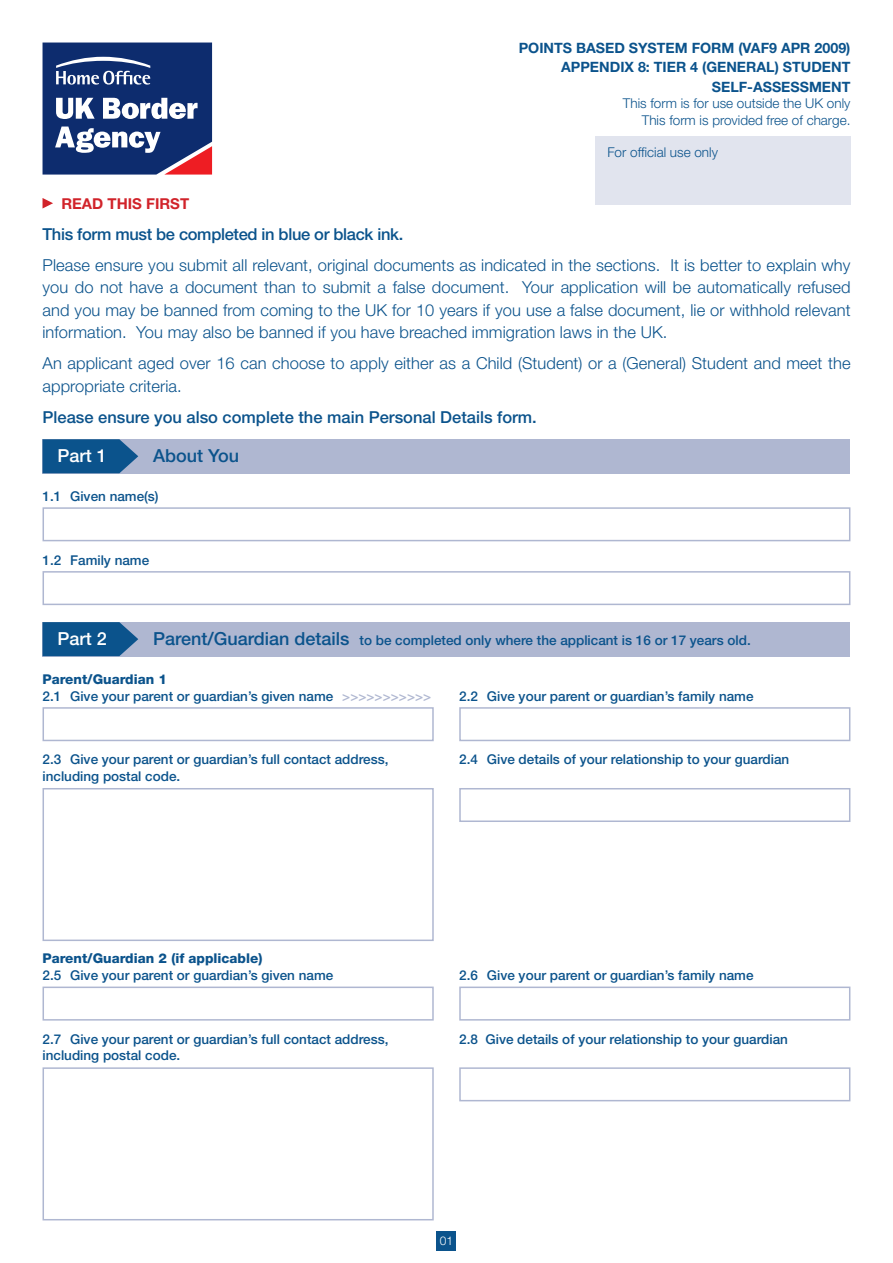
<style>
.page{position:relative;width:893px;height:1263px;background:#fff}
.page>*{position:absolute;margin:0;border:0;box-sizing:border-box;transform-origin:0 0}
.t1{font:500 18px "Helvetica Neue";color:#fff}
.t2{font:500 18px "Helvetica Neue";color:#0b538c}
.t3{font:300 16.5px/22.5px "Helvetica Neue";letter-spacing:.005em;color:#0b538c;text-align:justify}
.t4{font:500 16.5px "Helvetica Neue";color:#0b538c}
.t5{font:500 16.5px "Helvetica Neue";letter-spacing:-.02em;color:#0b538c}
.t6{font:700 15px "Helvetica Neue";color:#d1232a}
.t7{font:700 14.25px "Helvetica Neue LT Std";color:#0b538c}
.t8{font:500 13.5px/16.2px "Helvetica Neue";color:#0b538c}
.t9{font:300 13.5px "Helvetica Neue";color:#0b538c}
.t10{font:800 13.5px "Helvetica Neue";color:#0b538c}
.t11{font:300 12px "Helvetica Neue";color:#fff}
.s1{font-size:18px}
.s2{color:#afb7d1}
</style>
<div class="page">
<div style="left:437px;top:1231px;width:19px;height:20px;background:#0b538c"></div>
<div style="left:595px;top:136px;width:255px;height:68px;background:#e1e4ee"></div>
<svg style="left:43px;top:43px;width:169px;height:132px"></svg>
<svg style="left:43px;top:198px;width:10px;height:10px"></svg>
<svg style="left:42px;top:507px;width:809px;height:35px"></svg>
<svg style="left:42px;top:571px;width:809px;height:35px"></svg>
<div style="left:43px;top:439px;width:807px;height:34px;background:#afb7d1"></div>
<svg style="left:43px;top:439px;width:95px;height:34px"></svg>
<svg style="left:459px;top:986px;width:392px;height:35px"></svg>
<svg style="left:42px;top:986px;width:392px;height:35px"></svg>
<svg style="left:42px;top:788px;width:392px;height:153px"></svg>
<svg style="left:42px;top:707px;width:392px;height:35px"></svg>
<svg style="left:459px;top:707px;width:392px;height:35px"></svg>
<svg style="left:459px;top:788px;width:392px;height:34px"></svg>
<div style="left:43px;top:622px;width:807px;height:34px;background:#afb7d1"></div>
<svg style="left:43px;top:622px;width:95px;height:34px"></svg>
<svg style="left:42px;top:1067px;width:392px;height:154px"></svg>
<svg style="left:459px;top:1067px;width:392px;height:35px"></svg>
<p class="t7" style="left:519px;top:39px;width:333px">POINTS BASED SYSTEM FORM (VAF9 APR 2009)</p>
<p class="t7" style="left:561px;top:58px;width:291px">APPENDIX 8: TIER 4 (GENERAL) STUDENT</p>
<p class="t7" style="left:712px;top:78px;width:140px">SELF-ASSESSMENT</p>
<p class="t9" style="left:623px;top:95px;width:229px">This form is for use outside the UK only</p>
<p class="t9" style="left:642px;top:112px;width:210px">This form is provided free of charge.</p>
<p class="t9" style="left:607px;top:144px;width:112px">For official use only</p>
<p class="t6" style="left:61px;top:194px;width:129px">READ THIS FIRST</p>
<p class="t5" style="left:43px;top:224px;width:362px">This form must be completed in blue or black ink.</p>
<p class="t3" style="left:43px;top:253px;width:810px">Please ensure you submit all relevant, original documents as indicated in the sections. It is better to explain why you do not have a document than to submit a false document. Your application will be automatically refused and you may be banned from coming to the UK for 10 years if you use a false document, lie or withhold relevant information. You may also be banned if you have breached immigration laws in the UK.</p>
<p class="t3" style="left:43px;top:352px;width:809px">An applicant aged over 16 can choose to apply either as a Child (Student) or a (General) Student and meet the appropriate criteria.</p>
<p class="t4" style="left:43px;top:407px;width:496px">Please ensure you also complete the main Personal Details form.</p>
<p class="t1" style="left:57px;top:445px;width:51px">Part 1</p>
<p class="t2" style="left:153px;top:445px;width:88px">About You</p>
<p class="t8" style="left:43px;top:488px;width:118px">1.1 Given name(s)</p>
<p class="t8" style="left:43px;top:552px;width:108px">1.2 Family name</p>
<p class="t1" style="left:57px;top:628px;width:51px">Part 2</p>
<p class="t8" style="left:153px;top:632px;width:599px"><span class="s1">Parent/Guardian details</span> to be completed only where the applicant is 16 or 17 years old.</p>
<p class="t10" style="left:43px;top:671px;width:126px">Parent/Guardian 1</p>
<p class="t8" style="left:43px;top:688px;width:390px">2.1 Give your parent or guardian’s given name <span class="s2">&gt;&gt;&gt;&gt;&gt;&gt;&gt;&gt;&gt;&gt;&gt;</span></p>
<p class="t8" style="left:459px;top:688px;width:296px">2.2 Give your parent or guardian’s family name</p>
<p class="t8" style="left:43px;top:751px;width:348px">2.3 Give your parent or guardian’s full contact address,</p>
<p class="t8" style="left:459px;top:751px;width:332px">2.4 Give details of your relationship to your guardian</p>
<p class="t8" style="left:43px;top:768px;width:139px">including postal code.</p>
<p class="t10" style="left:43px;top:950px;width:221px">Parent/Guardian 2 (if applicable)</p>
<p class="t8" style="left:43px;top:967px;width:292px">2.5 Give your parent or guardian’s given name</p>
<p class="t8" style="left:459px;top:967px;width:296px">2.6 Give your parent or guardian’s family name</p>
<p class="t8" style="left:43px;top:1031px;width:348px">2.7 Give your parent or guardian’s full contact address, including postal code.</p>
<p class="t8" style="left:459px;top:1031px;width:330px">2.8 Give details of your relationship to your guardian</p>
<p class="t11" style="left:440px;top:1234px;width:15px">01</p>
</div>
